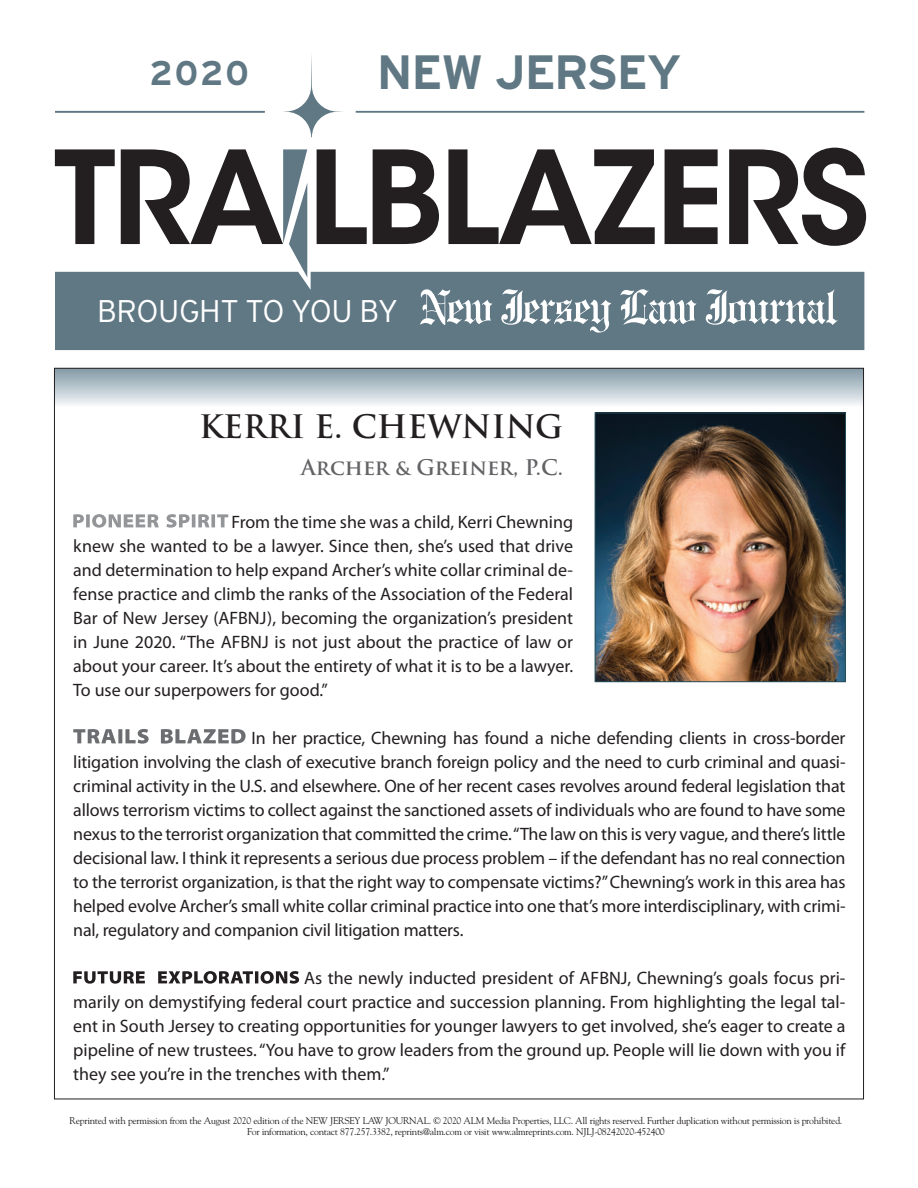
<style>
.page{position:relative;width:918px;height:1188px;background:#fff}
.page>*{position:absolute;margin:0;border:0;box-sizing:border-box;transform-origin:0 0}
.t1{font:700 48.15px "Interstate";letter-spacing:-.03em;color:#607884}
.t2{font:700 34.2px "Interstate";color:#607884}
.t3{font:700 31.5px "Trajan Pro";color:#231f20}
.t4{font:300 31.35px "Interstate";letter-spacing:-.01em;color:#fff}
.t5{font:700 21px "Trajan Pro";color:#636366}
.t6{font:18px/24px "Myriad Pro";color:#231f20;text-align:justify}
.t7{font:9.75px/10.5px "Goudy Std";letter-spacing:-.03em;color:#231f20;text-align:center}
</style>
<div class="page">
<div style="left:54px;top:368px;width:810px;height:39px;background:linear-gradient(to bottom,#8098a5,#f6f9fb)"></div>
<svg style="left:73px;top:514px;width:155px;height:14px"></svg>
<svg style="left:73px;top:729px;width:173px;height:15px"></svg>
<svg style="left:73px;top:971px;width:226px;height:13px"></svg>
<img style="left:597px;top:415px;width:247px;height:265px">
<div style="left:595px;top:413px;width:251px;height:269px;border:1px solid #274e5b"></div>
<svg style="left:55px;top:149px;width:60px;height:95px"></svg>
<svg style="left:317px;top:149px;width:50px;height:95px"></svg>
<svg style="left:373px;top:149px;width:66px;height:95px"></svg>
<svg style="left:448px;top:149px;width:207px;height:95px"></svg>
<svg style="left:665px;top:149px;width:53px;height:95px"></svg>
<svg style="left:729px;top:148px;width:137px;height:98px"></svg>
<svg style="left:283px;top:55px;width:60px;height:82px"></svg>
<hr style="left:55px;top:111px;width:210px;height:2px;background:#607884">
<hr style="left:356px;top:111px;width:508px;height:2px;background:#607884">
<svg style="left:121px;top:149px;width:186px;height:123px"></svg>
<div style="left:55px;top:272px;width:809px;height:78px;background:#607884"></div>
<svg style="left:420px;top:289px;width:72px;height:36px"></svg>
<svg style="left:501px;top:289px;width:110px;height:44px"></svg>
<svg style="left:620px;top:289px;width:76px;height:36px"></svg>
<svg style="left:706px;top:289px;width:132px;height:36px"></svg>
<h2 class="t2" style="left:150px;top:54px;width:101px">2020</h2>
<h1 class="t1" style="left:377px;top:45px;width:306px">NEW JERSEY</h1>
<h3 class="t4" style="left:97px;top:293px;width:302px">BROUGHT TO YOU BY</h3>
<h3 class="t3" style="left:199px;top:407px;width:365px">KERRI E. CHEWNING</h3>
<p class="t5" style="left:301px;top:454px;width:263px">Archer &amp; Greiner, P.C.</p>
<p class="t6" style="left:73px;top:509px;width:501px;text-indent:158px">From the time she was a child, Kerri Chewning knew she wanted to be a lawyer. Since then, she’s used that drive and determination to help expand Archer’s white collar criminal de&shy;fense practice and climb the ranks of the Association of the Federal Bar of New Jersey (AFBNJ), becoming the organization’s president in June 2020. “The AFBNJ is not just about the practice of law or about your career. It’s about the entirety of what it is to be a lawyer.<br>To use our superpowers for good.”</p>
<p class="t6" style="left:73px;top:725px;width:774px;text-indent:178px">In her practice, Chewning has found a niche defending clients in cross-border litigation involving the clash of executive branch foreign policy and the need to curb criminal and quasi&shy;criminal activity in the U.S. and elsewhere. One of her recent cases revolves around federal legislation that allows terrorism victims to collect against the sanctioned assets of individuals who are found to have some nexus to the terrorist organization that committed the crime. “The law on this is very vague, and there’s little decisional law. I think it represents a serious due process problem – if the defendant has no real connection to the terrorist organization, is that the right way to compensate victims?” Chewning’s work in this area has helped evolve Archer’s small white collar criminal practice into one that’s more interdisciplinary, with crimi&shy;nal, regulatory and companion civil litigation matters.</p>
<p class="t6" style="left:73px;top:965px;width:774px;text-indent:231px">As the newly inducted president of AFBNJ, Chewning’s goals focus pri&shy;marily on demystifying federal court practice and succession planning. From highlighting the legal tal&shy;ent in South Jersey to creating opportunities for younger lawyers to get involved, she’s eager to create a pipeline of new trustees. “You have to grow leaders from the ground up. People will lie down with you if they see you’re in the trenches with them.”</p>
<p class="t7" style="left:70px;top:1116px;width:774px">Reprinted with permission from the August 2020 edition of the NEW JERSEY LAW JOURNAL. © 2020 ALM Media Properties, LLC. All rights reserved. Further duplication without permission is prohibited.<br>For information, contact 877.257.3382, reprints@alm.com or visit www.almreprints.com. NJLJ-08242020-452400</p>
</div>
